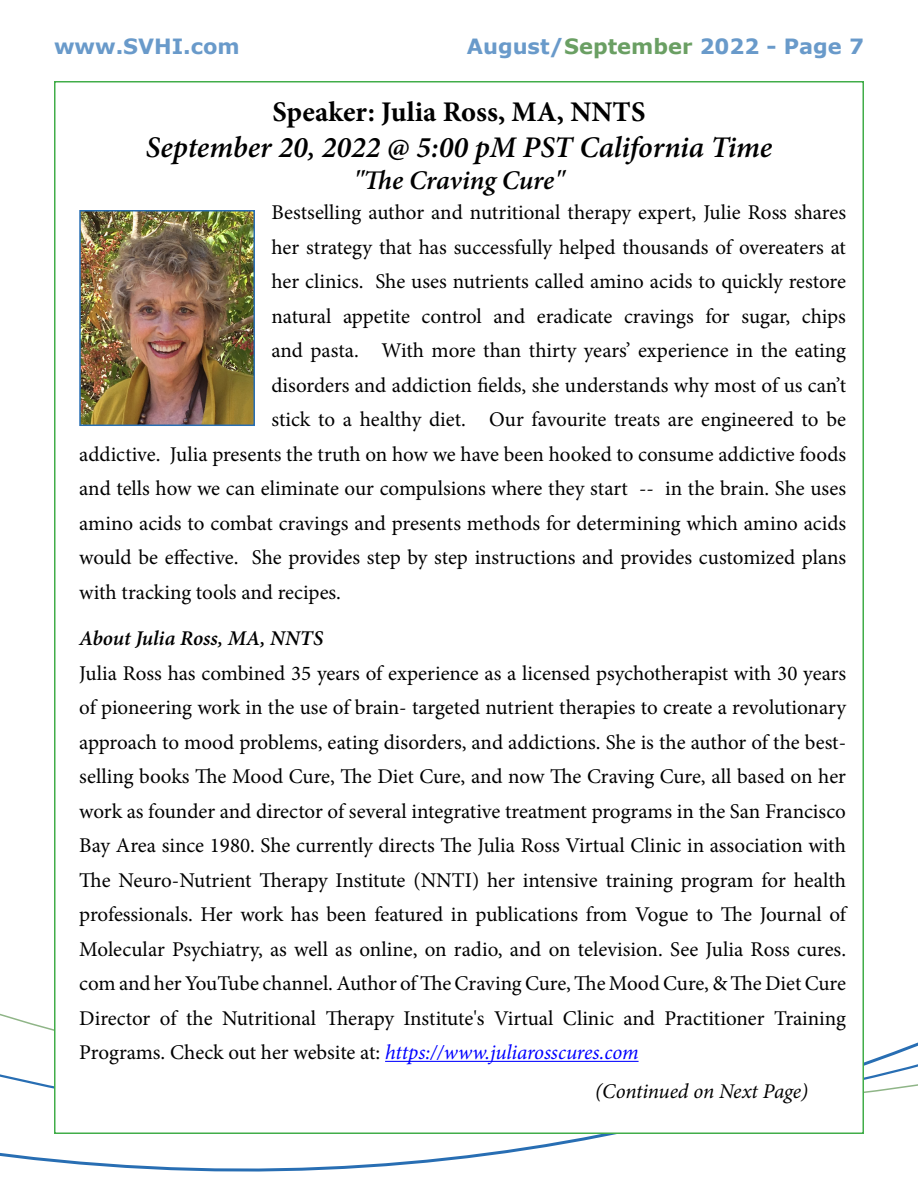
<style>
.page{position:relative;width:918px;height:1188px;background:#fff}
.page>*{position:absolute;margin:0;border:0;box-sizing:border-box;transform-origin:0 0}
.t1{font:italic 600 30px "Minion Pro";color:#000}
.t2{font:700 28.5px "Minion Pro";color:#000}
.t3{font:italic 600 27px "Minion Pro";letter-spacing:-.01em;color:#000}
.t4{font:21px/34.5px "Minion Pro";color:#000;text-align:justify}
.t5{font:700 21px "Verdana";color:#699aca}
.t6{font:italic 600 21px "Minion Pro";color:#000}
.t7{font:italic 21px "Minion Pro";letter-spacing:-.01em;color:#000}
.s1{color:#6a9f63}
.s2{font-style:italic;color:#00f}
</style>
<div class="page">
<svg style="left:0;top:1013px;width:918px;height:159px"></svg>
<div style="left:54px;top:81px;width:810px;height:1053px;background:#fff;border:2px solid #41ad49"></div>
<hr style="left:385px;top:1061px;width:254px;height:1px;background:#00f">
<img style="left:82px;top:213px;width:170px;height:210px">
<div style="left:79px;top:210px;width:176px;height:216px;border:2px solid #286eb3"></div>
<p class="t5" style="left:54px;top:33px;width:187px">www.SVHI.com</p>
<p class="t5" style="left:467px;top:33px;width:399px">August/<span class="s1">September</span> 2022 - Page 7</p>
<h2 class="t2" style="left:273px;top:92px;width:374px">Speaker: Julia Ross, MA, NNTS</h2>
<h1 class="t1" style="left:146px;top:126px;width:628px">September 20, 2022 @ 5:00 pM PST California Time</h1>
<p class="t3" style="left:354px;top:162px;width:212px">"The Craving Cure"</p>
<p class="t4" style="left:272px;top:195px;width:576px">Bestselling author and nutritional therapy expert, Julie Ross shares</p>
<p class="t4" style="left:272px;top:230px;width:576px">her strategy that has successfully helped thousands of overeaters at</p>
<p class="t4" style="left:272px;top:264px;width:576px">her clinics. She uses nutrients called amino acids to quickly restore</p>
<p class="t4" style="left:272px;top:299px;width:576px">natural appetite control and eradicate cravings for sugar, chips</p>
<p class="t4" style="left:272px;top:333px;width:576px">and pasta. With more than thirty years’ experience in the eating</p>
<p class="t4" style="left:272px;top:368px;width:576px">disorders and addiction fields, she understands why most of us can’t</p>
<p class="t4" style="left:272px;top:402px;width:576px">stick to a healthy diet. Our favourite treats are engineered to be</p>
<p class="t4" style="left:79px;top:437px;width:768px">addictive. Julia presents the truth on how we have been hooked to consume addictive foods</p>
<p class="t4" style="left:79px;top:471px;width:768px">and tells how we can eliminate our compulsions where they start -- in the brain. She uses</p>
<p class="t4" style="left:79px;top:506px;width:768px">amino acids to combat cravings and presents methods for determining which amino acids</p>
<p class="t4" style="left:79px;top:540px;width:768px">would be effective. She provides step by step instructions and provides customized plans</p>
<p class="t4" style="left:79px;top:575px;width:263px">with tracking tools and recipes.</p>
<p class="t6" style="left:79px;top:624px;width:245px">About Julia Ross, MA, NNTS</p>
<p class="t4" style="left:79px;top:656px;width:768px">Julia Ross has combined 35 years of experience as a licensed psychotherapist with 30 years of pioneering work in the use of brain- targeted nutrient therapies to create a revolutionary approach to mood problems, eating disorders, and addictions. She is the author of the best&shy;selling books The Mood Cure, The Diet Cure, and now The Craving Cure, all based on her work as founder and director of several integrative treatment programs in the San Francisco Bay Area since 1980. She currently directs The Julia Ross Virtual Clinic in association with The Neuro-Nutrient Therapy Institute (NNTI) her intensive training program for health professionals. Her work has been featured in publications from Vogue to The Journal of Molecular Psychiatry, as well as online, on radio, and on television. See Julia Ross cures. com and her YouTube channel. Author of The Craving Cure, The Mood Cure, &amp; The Diet Cure Director of the Nutritional Therapy Institute's Virtual Clinic and Practitioner Training Programs. Check out her website at: <span class="s2">https://www.juliarosscures.com</span></p>
<p class="t7" style="left:595px;top:1077px;width:215px">(Continued on Next Page)</p>
</div>
